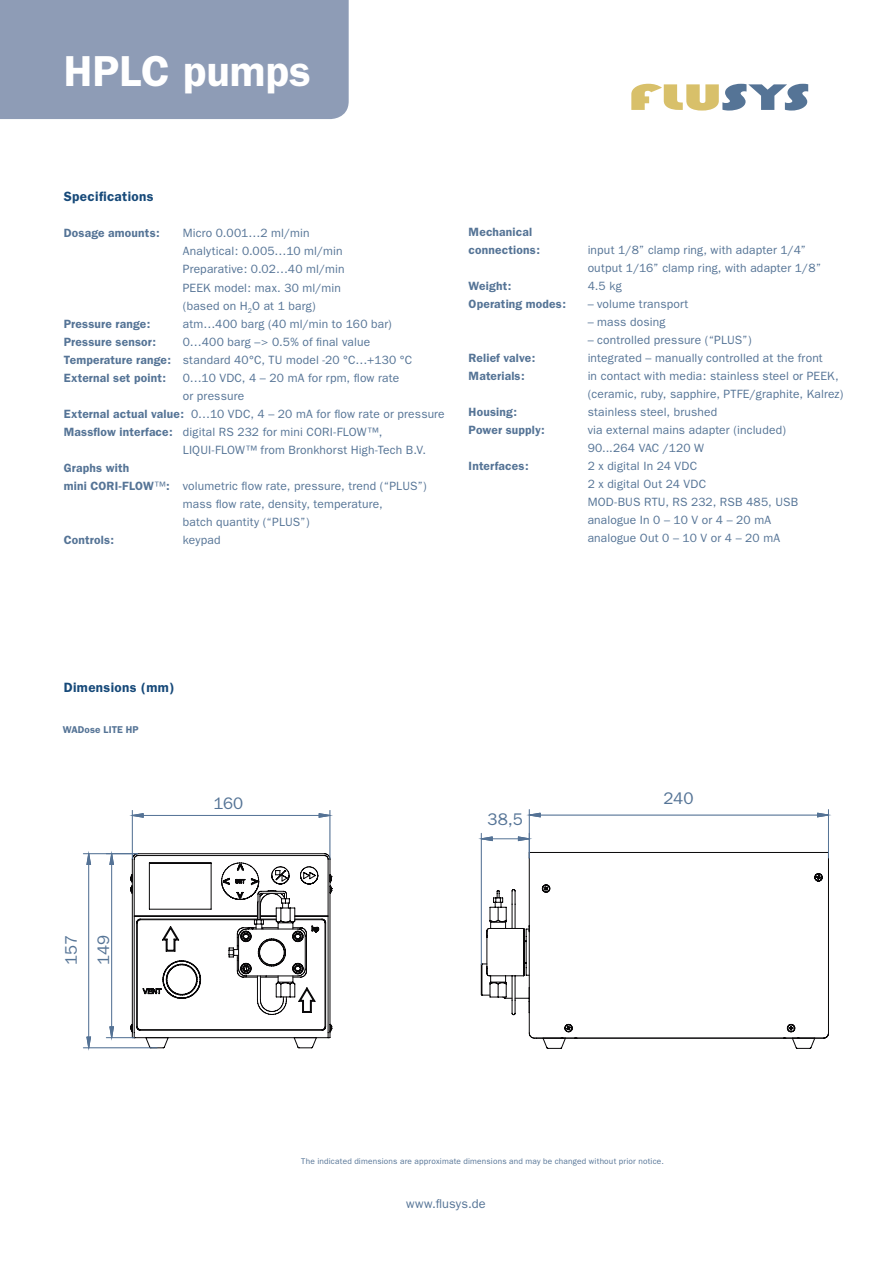
<style>
.page{position:relative;width:893px;height:1263px;background:#fff}
.page>*{position:absolute;margin:0;border:0;box-sizing:border-box;transform-origin:0 0}
.t1{font:600 43.5px "Franklin Gothic";color:#fff}
.t2{font:16.95px "Franklin Gothic";color:#557496}
.t3{font:16.8px/32.1px "Franklin Gothic";letter-spacing:-.02em;color:#557496}
.t4{font:600 13.5px "Franklin Gothic";letter-spacing:.025em;color:#164979}
.t5{font:12.75px "Franklin Gothic";letter-spacing:.015em;color:#557496}
.t6{font:12px/18px "Franklin Gothic";letter-spacing:.015em;color:#557496}
.t7{font:600 12px/18px "Franklin Gothic";letter-spacing:.015em;color:#557496}
.t8{font:600 9.9px "Franklin Gothic";letter-spacing:.01em;color:#557496}
.t9{font:8.25px "Franklin Gothic";letter-spacing:.02em;color:#557496}
.s1{font-weight:600}
.s2{font-family:"Frutiger";font-weight:300;font-style:italic}
.s3{font-family:"Frutiger";font-weight:300}
</style>
<div class="page">
<div style="left:0;top:0;width:349px;height:119px;background:#8e9cb6"></div>
<svg style="left:631px;top:84px;width:177px;height:27px"></svg>
<svg style="left:489px;top:886px;width:40px;height:39px"></svg>
<svg style="left:529px;top:852px;width:300px;height:73px"></svg>
<svg style="left:481px;top:925px;width:348px;height:124px"></svg>
<svg style="left:479px;top:836px;width:14px;height:5px"></svg>
<hr style="left:481px;top:833px;width:1px;height:131px;background:#547295">
<svg style="left:518px;top:833px;width:14px;height:25px"></svg>
<hr style="left:481px;top:838px;width:48px;height:1px;background:#547295">
<svg style="left:527px;top:813px;width:14px;height:4px"></svg>
<svg style="left:817px;top:813px;width:14px;height:4px"></svg>
<hr style="left:529px;top:809px;width:1px;height:49px;background:#547295">
<hr style="left:828px;top:809px;width:1px;height:49px;background:#547295">
<hr style="left:529px;top:815px;width:299px;height:1px;background:#547295">
<svg style="left:130px;top:813px;width:14px;height:5px"></svg>
<svg style="left:319px;top:813px;width:14px;height:5px"></svg>
<hr style="left:132px;top:810px;width:1px;height:49px;background:#547295">
<hr style="left:330px;top:810px;width:1px;height:49px;background:#547295">
<hr style="left:132px;top:815px;width:198px;height:1px;background:#547295">
<svg style="left:83px;top:851px;width:249px;height:199px"></svg>
<hr style="left:83px;top:853px;width:55px;height:1px;background:#547295">
<hr style="left:83px;top:1047px;width:74px;height:1px;background:#547295">
<hr style="left:88px;top:854px;width:1px;height:194px;background:#547295">
<h1 class="t1" style="left:64px;top:45px;width:249px">HPLC pumps</h1>
<p class="t4" style="left:64px;top:189px;width:91px">Specifications</p>
<p class="t7" style="left:64px;top:224px;width:98px">Dosage amounts:</p>
<p class="t6" style="left:183px;top:224px;width:163px">Micro 0.001…2 ml/min<br>Analytical: 0.005…10 ml/min<br>Preparative: 0.02…40 ml/min<br>PEEK model: max. 30 ml/min (based on H<sub>2</sub>O at 1 barg)</p>
<p class="t7" style="left:64px;top:314px;width:88px">Pressure range:</p>
<p class="t6" style="left:183px;top:314px;width:211px">atm…400 barg (40 ml/min to 160 bar)</p>
<p class="t7" style="left:64px;top:332px;width:94px">Pressure sensor:</p>
<p class="t6" style="left:64px;top:332px;width:350px;text-indent:119px">0…400 barg –&gt; 0.5% of final value<br><span class="s1">Temperature range:</span> standard 40°C, TU model -20 °C…+130 °C<br><span class="s1">External set point:</span></p>
<p class="t6" style="left:183px;top:368px;width:218px">0…10 VDC, 4 – 20 mA for rpm, flow rate</p>
<p class="t6" style="left:183px;top:386px;width:63px">or pressure</p>
<p class="t6" style="left:64px;top:404px;width:382px"><span class="s1">External actual value:</span> 0…10 VDC, 4 – 20 mA for flow rate or pressure</p>
<p class="t6" style="left:64px;top:422px;width:320px"><span class="s1">Massflow interface:</span> digital RS 232 for mini CORI-FLOW<span class="s2">™</span>,</p>
<p class="t6" style="left:183px;top:440px;width:245px">LIQUI-FLOW<span class="s2">™</span> from Bronkhorst High-Tech B.V.</p>
<p class="t7" style="left:64px;top:458px;width:67px">Graphs with</p>
<p class="t6" style="left:64px;top:476px;width:365px"><span class="s1">mini CORI-FLOW</span><span class="s3">™</span><span class="s1">:</span> volumetric flow rate, pressure, trend (“PLUS”)</p>
<p class="t6" style="left:183px;top:494px;width:202px">mass flow rate, density, temperature,</p>
<p class="t6" style="left:183px;top:512px;width:128px">batch quantity (“PLUS”)</p>
<p class="t7" style="left:64px;top:530px;width:52px">Controls:</p>
<p class="t6" style="left:183px;top:530px;width:39px">keypad</p>
<p class="t7" style="left:469px;top:223px;width:73px">Mechanical connections:</p>
<p class="t6" style="left:588px;top:241px;width:235px">input 1/8” clamp ring, with adapter 1/4” output 1/16” clamp ring, with adapter 1/8”</p>
<p class="t7" style="left:469px;top:277px;width:44px">Weight:</p>
<p class="t6" style="left:588px;top:277px;width:36px">4.5 kg</p>
<p class="t7" style="left:469px;top:295px;width:99px">Operating modes:</p>
<p class="t6" style="left:588px;top:295px;width:102px">– volume transport</p>
<p class="t6" style="left:588px;top:313px;width:79px">– mass dosing</p>
<p class="t6" style="left:588px;top:331px;width:165px">– controlled pressure (“PLUS”)</p>
<p class="t7" style="left:469px;top:349px;width:68px">Relief valve:</p>
<p class="t6" style="left:588px;top:349px;width:237px">integrated – manually controlled at the front</p>
<p class="t7" style="left:469px;top:367px;width:58px">Materials:</p>
<p class="t6" style="left:588px;top:367px;width:257px">in contact with media: stainless steel or PEEK, (ceramic, ruby, sapphire, PTFE/graphite, Kalrez)</p>
<p class="t7" style="left:469px;top:403px;width:50px">Housing:</p>
<p class="t6" style="left:588px;top:403px;width:131px">stainless steel, brushed</p>
<p class="t7" style="left:469px;top:421px;width:78px">Power supply:</p>
<p class="t6" style="left:588px;top:421px;width:200px">via external mains adapter (included)<br>90...264 VAC /120 W</p>
<p class="t7" style="left:469px;top:457px;width:62px">Interfaces:</p>
<p class="t6" style="left:588px;top:457px;width:212px">2 x digital In 24 VDC<br>2 x digital Out 24 VDC<br>MOD-BUS RTU, RS 232, RSB 485, USB analogue In 0 – 10 V or 4 – 20 mA analogue Out 0 – 10 V or 4 – 20 mA</p>
<p class="t4" style="left:64px;top:679px;width:112px">Dimensions (mm)</p>
<p class="t8" style="left:63px;top:724px;width:78px">WADose LITE HP</p>
<h3 class="t3" style="left:213px;top:787px;width:31px">160</h3>
<h3 class="t3" style="left:55px;top:965px;width:31px;rotate:-90deg">157<br>149</h3>
<h2 class="t2" style="left:488px;top:810px;width:37px">38,5</h2>
<h2 class="t2" style="left:663px;top:788px;width:32px">240</h2>
<p class="t9" style="left:301px;top:1156px;width:364px">The indicated dimensions are approximate dimensions and may be changed without prior notice.</p>
<p class="t5" style="left:406px;top:1196px;width:81px">www.flusys.de</p>
</div>
